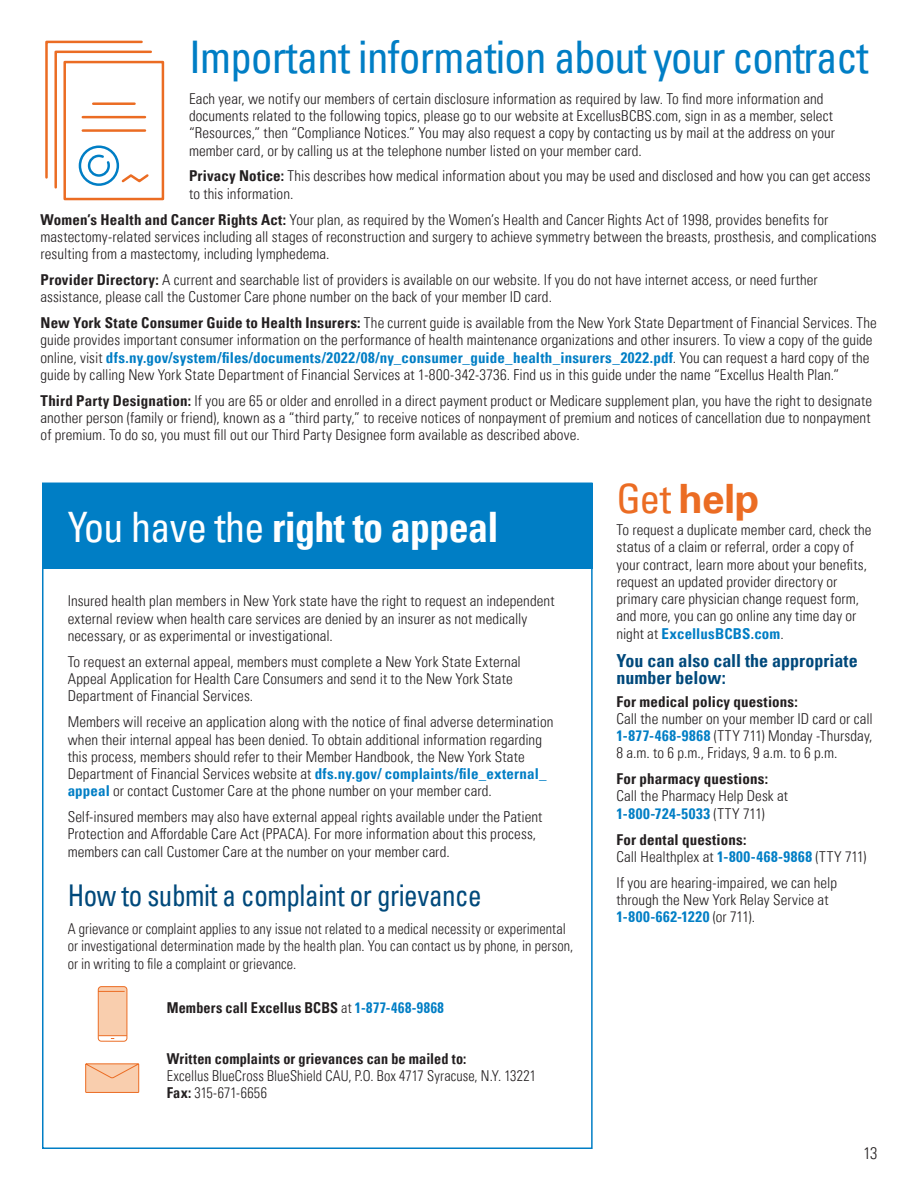
<style>
.page{position:relative;width:918px;height:1188px;background:#fff}
.page>*{position:absolute;margin:0;border:0;box-sizing:border-box;transform-origin:0 0}
.t1{font:condensed 45px "Univers LT Pro";letter-spacing:-.015em;color:#007ec5;scale:.95 1}
.t2{font:700 condensed 42px "Univers LT Pro";letter-spacing:-.015em;color:#fff;scale:.95 1}
.t3{font:700 40.5px "Univers LT Pro 65";color:#eb6c23}
.t4{font:condensed 30px "Univers LT Pro";letter-spacing:-.015em;color:#00497b;scale:.9 1}
.t5{font:700 condensed 18px/17.2px "Univers LT Pro";color:#00497b}
.t6{font:300 condensed 16.5px "Univers LT Pro";color:#231f20}
.t7{font:300 condensed 15px/17.2px "Univers LT Pro";letter-spacing:.005em;color:#231f20}
.t8{font:300 condensed 15px/17.2px "Univers LT Pro";letter-spacing:.005em;color:#231f20;scale:.95 1}
.t9{font:700 condensed 15px "Univers LT Pro";letter-spacing:.01em;color:#231f20;scale:.95 1}
.t10{font:700 condensed 15px "Univers LT Pro";letter-spacing:.01em;color:#231f20}
.s1{font-weight:700}
.s2{font-weight:700;color:#007ec5}
.s3{font-weight:400}
.s4{font-weight:300}
.s5{color:#007ec5}
.s6{font-family:"Univers LT Pro";font-weight:400;font-stretch:condensed}
</style>
<div class="page">
<div style="left:44px;top:483px;width:549px;height:85px;background:#007ec5"></div>
<div style="left:63px;top:61px;width:101px;height:139px;border:3px solid #eb6c23"></div>
<svg style="left:45px;top:40px;width:108px;height:150px"></svg>
<svg style="left:85px;top:1063px;width:55px;height:30px;background:#f7c29d"></svg>
<svg style="left:97px;top:986px;width:31px;height:56px;background:#f7c7a6"></svg>
<h1 class="t1" style="left:189px;top:29px;width:717px">Important information about your contract</h1>
<p class="t7" style="left:189px;top:89px;width:647px">Each year, we notify our members of certain disclosure information as required by law. To find more information and documents related to the following topics, please go to our website at ExcellusBCBS.com, sign in as a member, select “Resources,” then “Compliance Notices.” You may also request a copy by contacting us by mail at the address on your member card, or by calling us at the telephone number listed on your member card.</p>
<p class="t7" style="left:189px;top:167px;width:683px"><span class="s1">Privacy Notice:</span> This describes how medical information about you may be used and disclosed and how you can get access to this information.</p>
<p class="t7" style="left:40px;top:210px;width:838px"><span class="s1">Women’s Health and Cancer Rights Act:</span> Your plan, as required by the Women’s Health and Cancer Rights Act of 1998, provides benefits for mastectomy-related services including all stages of reconstruction and surgery to achieve symmetry between the breasts, prosthesis, and complications resulting from a mastectomy, including lymphedema.</p>
<p class="t7" style="left:40px;top:270px;width:779px"><span class="s1">Provider Directory:</span> A current and searchable list of providers is available on our website. If you do not have internet access, or need further assistance, please call the Customer Care phone number on the back of your member ID card.</p>
<p class="t7" style="left:40px;top:313px;width:838px"><span class="s1">New York State Consumer Guide to Health Insurers:</span> The current guide is available from the New York State Department of Financial Services. The guide provides important consumer information on the performance of health maintenance organizations and other insurers. To view a copy of the guide online, visit <span class="s2">dfs.ny.gov/system/files/documents/2022/08/ny_consumer_guide_health_insurers_2022.pdf</span>. You can request a hard copy of the guide by calling New York State Department of Financial Services at 1-800-342-3736. Find us in this guide under the name “Excellus Health Plan.”</p>
<p class="t7" style="left:41px;top:391px;width:833px;text-align:justify"><span class="s1">Third Party Designation:</span> If you are 65 or older and enrolled in a direct payment product or Medicare supplement plan, you have the right to designate another person (family or friend), known as a “third party,” to receive notices of nonpayment of premium and notices of cancellation due to nonpayment of premium. To do so, you must fill out our Third Party Designee form available as described above.</p>
<h2 class="t2" style="left:68px;top:501px;width:455px"><span class="s3">You have the</span> right to appeal</h2>
<p class="t7" style="left:68px;top:592px;width:488px">Insured health plan members in New York state have the right to request an independent external review when health care services are denied by an insurer as not medically necessary, or as experimental or investigational.</p>
<p class="t7" style="left:68px;top:652px;width:455px">To request an external appeal, members must complete a New York State External<br>Appeal Application for Health Care Consumers and send it to the New York State<br>Department of Financial Services.</p>
<p class="t7" style="left:68px;top:713px;width:487px">Members will receive an application along with the notice of final adverse determination when their internal appeal has been denied. To obtain additional information regarding this process, members should refer to their Member Handbook, the New York State Department of Financial Services website at <span class="s2">dfs.ny.gov/ complaints/file_external_ appeal</span> or contact Customer Care at the phone number on your member card.</p>
<p class="t7" style="left:68px;top:807px;width:476px">Self-insured members may also have external appeal rights available under the Patient<br>Protection and Affordable Care Act (PPACA). For more information about this process, members can call Customer Care at the number on your member card.</p>
<h3 class="t4" style="left:68px;top:876px;width:462px">How to submit a complaint or grievance</h3>
<p class="t8" style="left:68px;top:919px;width:534px">A grievance or complaint applies to any issue not related to a medical necessity or experimental or investigational determination made by the health plan. You can contact us by phone, in person, or in writing to file a complaint or grievance.</p>
<p class="t9" style="left:167px;top:998px;width:293px">Members call Excellus BCBS <span class="s4">at</span> <span class="s5">1-877-468-9868</span></p>
<p class="t9" style="left:167px;top:1049px;width:317px">Written complaints or grievances can be mailed to:</p>
<p class="t8" style="left:167px;top:1066px;width:390px">Excellus BlueCross BlueShield CAU, P.O. Box 4717 Syracuse, N.Y. 13221<br><span class="s1">Fax:</span> 315-671-6656</p>
<h3 class="t3" style="left:616px;top:470px;width:144px"><span class="s6">Get</span> help</h3>
<p class="t7" style="left:616px;top:520px;width:257px">To request a duplicate member card, check the status of a claim or referral, order a copy of your contract, learn more about your benefits, request an updated provider directory or primary care physician change request form, and more, you can go online any time day or night at <span class="s2">ExcellusBCBS.com</span>.</p>
<p class="t5" style="left:616px;top:651px;width:243px">You can also call the appropriate number below:</p>
<p class="t10" style="left:616px;top:692px;width:183px">For medical policy questions:</p>
<p class="t7" style="left:616px;top:709px;width:258px;text-align:justify">Call the number on your member ID card or call <span class="s2">1-877-468-9868</span> (TTY 711) Monday -Thursday, 8 a.m. to 6 p.m., Fridays, 9 a.m. to 6 p.m.</p>
<p class="t10" style="left:616px;top:770px;width:153px">For pharmacy questions:</p>
<p class="t7" style="left:616px;top:787px;width:173px">Call the Pharmacy Help Desk at<br><span class="s2">1-800-724-5033</span> (TTY 711)</p>
<p class="t7" style="left:616px;top:830px;width:252px"><span class="s1">For dental questions:<br></span>Call Healthplex at <span class="s2">1-800-468-9868</span> (TTY 711)</p>
<p class="t7" style="left:616px;top:873px;width:222px">If you are hearing-impaired, we can help through the New York Relay Service at<br><span class="s2">1-800-662-1220</span> (or 711).</p>
<p class="t6" style="left:863px;top:1142px;width:16px">13</p>
</div>
